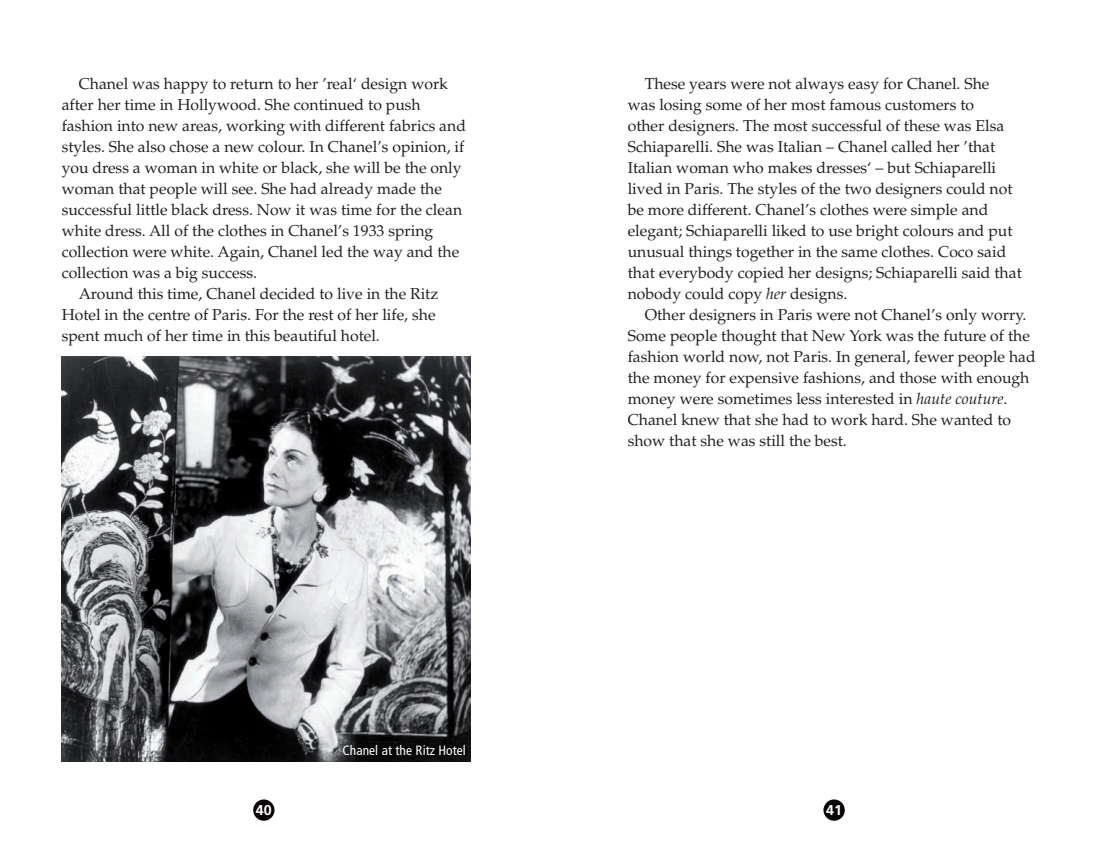
<style>
.page{position:relative;width:1098px;height:842px;background:#fff}
.page>*{position:absolute;margin:0;border:0;box-sizing:border-box;transform-origin:0 0}
.t1{font:15.75px/21px "Palatino";color:#231f20}
.t2{font:700 14.25px "Frutiger";color:#fff}
.t3{font:condensed 13.5px "Frutiger";color:#fff}
.s1{font-style:italic}
</style>
<div class="page">
<div style="left:253px;top:799px;width:21px;height:22px;background:#080302;border-radius:50%"></div>
<img style="left:62px;top:357px;width:408px;height:404px">
<div style="left:823px;top:799px;width:21px;height:22px;background:#080302;border-radius:50%"></div>
<p class="t1" style="left:79px;top:73px;width:371px">Chanel was happy to return to her ’real‘ design work</p>
<p class="t1" style="left:62px;top:94px;width:360px">after her time in Hollywood. She continued to push</p>
<p class="t1" style="left:62px;top:115px;width:405px">fashion into new areas, working with different fabrics and</p>
<p class="t1" style="left:62px;top:136px;width:404px">styles. She also chose a new colour. In Chanel’s opinion, if</p>
<p class="t1" style="left:62px;top:157px;width:401px">you dress a woman in white or black, she will be the only</p>
<p class="t1" style="left:62px;top:178px;width:381px">woman that people will see. She had already made the</p>
<p class="t1" style="left:62px;top:199px;width:402px">successful little black dress. Now it was time for the clean</p>
<p class="t1" style="left:62px;top:220px;width:373px">white dress. All of the clothes in Chanel’s 1933 spring</p>
<p class="t1" style="left:62px;top:241px;width:399px">collection were white. Again, Chanel led the way and the</p>
<p class="t1" style="left:62px;top:262px;width:197px">collection was a big success.</p>
<p class="t1" style="left:79px;top:283px;width:361px">Around this time, Chanel decided to live in the Ritz</p>
<p class="t1" style="left:62px;top:304px;width:375px">Hotel in the centre of Paris. For the rest of her life, she</p>
<p class="t1" style="left:62px;top:325px;width:319px">spent much of her time in this beautiful hotel.</p>
<p class="t2" style="left:256px;top:801px;width:17px">40</p>
<p class="t3" style="left:342px;top:742px;width:124px">Chanel at the Ritz Hotel</p>
<p class="t1" style="left:627px;top:73px;width:395px;text-indent:17px">These years were not always easy for Chanel. She<br>was losing some of her most famous customers to<br>other designers. The most successful of these was Elsa Schiaparelli. She was Italian – Chanel called her ’that Italian woman who makes dresses‘ – but Schiaparelli lived in Paris. The styles of the two designers could not be more different. Chanel’s clothes were simple and elegant; Schiaparelli liked to use bright colours and put unusual things together in the same clothes. Coco said that everybody copied her designs; Schiaparelli said that nobody could copy <span class="s1">her</span> designs.</p>
<p class="t1" style="left:627px;top:304px;width:409px;text-indent:17px">Other designers in Paris were not Chanel’s only worry.<br>Some people thought that New York was the future of the fashion world now, not Paris. In general, fewer people had the money for expensive fashions, and those with enough money were sometimes less interested in <span class="s1">haute couture</span>.<br>Chanel knew that she had to work hard. She wanted to show that she was still the best.</p>
<p class="t2" style="left:825px;top:801px;width:17px">41</p>
</div>
